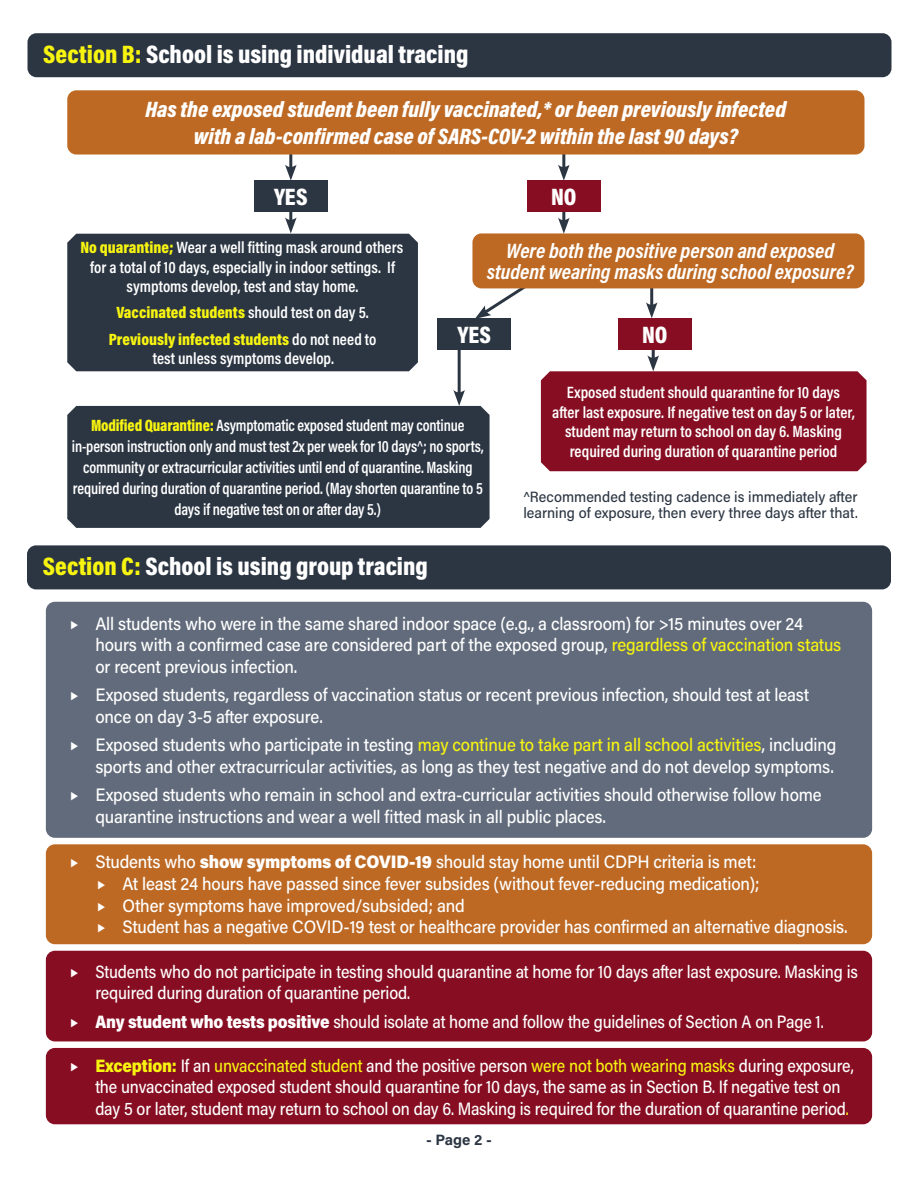
<style>
.page{position:relative;width:918px;height:1188px;background:#fff}
.page>*{position:absolute;margin:0;border:0;box-sizing:border-box;transform-origin:0 0}
.t1{font:900 25.5px "Acumin Pro Cond";color:#fff}
.t2{font:900 24px "Acumin Pro Cond";color:#fff}
.t3{font:italic 900 22.5px/27px "Acumin Pro Cond";color:#fff;text-align:center}
.t4{font:italic 700 21px/21px "Acumin Pro Cond";color:#fff;text-align:center}
.t5{font:500 18px/21.6px "Acumin Pro";letter-spacing:-.01em;color:#fff;scale:.93 1}
.t6{font:500 18px/21.6px "Acumin Pro Semi Cond";letter-spacing:-.01em;color:#fff;scale:.93 1}
.t7{font:600 16.5px/19.5px "Acumin Pro Cond";letter-spacing:-.005em;color:#fff;text-align:center}
.t8{font:600 16.5px/21px "Acumin Pro Cond";letter-spacing:-.005em;color:#fff;text-align:center;scale:.95 1}
.t9{font:900 16.5px "Acumin Pro Cond";color:#f7f410}
.t10{font:500 15px/16.5px "Acumin Pro Semi Cond";color:#2c3643}
.t11{font:700 15px "Acumin Pro";color:#2c3643}
.s1{color:#f7f410}
.s2{font-weight:900;color:#f7f410}
.s3{font-weight:600;color:#fff}
.s4{font-weight:900}
</style>
<div class="page">
<div style="left:27px;top:545px;width:864px;height:44px;background:#2c3643;border-radius:9px"></div>
<div style="left:46px;top:602px;width:826px;height:236px;background:#616b7b;border-radius:9px"></div>
<div style="left:46px;top:844px;width:826px;height:100px;background:#bd6924;border-radius:9px"></div>
<div style="left:46px;top:951px;width:826px;height:90px;background:#870e22;border-radius:9px"></div>
<div style="left:46px;top:1048px;width:826px;height:76px;background:#870e22;border-radius:9px"></div>
<div style="left:28px;top:33px;width:864px;height:44px;background:#2c3643;border-radius:9px"></div>
<hr style="left:652px;top:337px;width:3px;height:24px;background:#2c3643">
<hr style="left:458px;top:338px;width:3px;height:58px;background:#2c3643">
<svg style="left:453px;top:390px;width:12px;height:16px"></svg>
<svg style="left:475px;top:286px;width:69px;height:32px"></svg>
<div style="left:67px;top:406px;width:423px;height:122px;background:#2c3643"></div>
<svg style="left:541px;top:355px;width:326px;height:116px;background:#983041"></svg>
<hr style="left:650px;top:278px;width:3px;height:30px;background:#2c3643">
<svg style="left:646px;top:302px;width:12px;height:16px"></svg>
<div style="left:472px;top:233px;width:393px;height:55px;background:#bd6924;border-radius:9px"></div>
<div style="left:67px;top:234px;width:351px;height:137px;background:#2c3643"></div>
<hr style="left:289px;top:199px;width:3px;height:24px;background:#2c3643">
<svg style="left:285px;top:217px;width:12px;height:16px"></svg>
<div style="left:254px;top:181px;width:73px;height:31px;background:#2c3643"></div>
<div style="left:438px;top:318px;width:73px;height:32px;background:#2c3643"></div>
<hr style="left:562px;top:146px;width:3px;height:24px;background:#2c3643">
<svg style="left:558px;top:165px;width:12px;height:16px"></svg>
<hr style="left:562px;top:199px;width:3px;height:24px;background:#2c3643">
<svg style="left:558px;top:218px;width:12px;height:16px"></svg>
<hr style="left:289px;top:146px;width:3px;height:24px;background:#2c3643">
<svg style="left:285px;top:165px;width:12px;height:16px"></svg>
<div style="left:67px;top:90px;width:798px;height:65px;background:#bd6924;border-radius:9px"></div>
<div style="left:527px;top:181px;width:73px;height:31px;background:#870e22"></div>
<div style="left:618px;top:318px;width:73px;height:32px;background:#870e22"></div>
<p class="t1" style="left:43px;top:38px;width:427px"><span class="s1">Section B:</span> School is using individual tracing</p>
<p class="t3" style="left:146px;top:95px;width:642px">Has the exposed student been fully vaccinated,* or been previously infected with a lab-confirmed case of SARS-COV-2 within the last 90 days?</p>
<p class="t2" style="left:274px;top:181px;width:35px">YES</p>
<p class="t7" style="left:80px;top:237px;width:324px"><span class="s2">No quarantine;</span> Wear a well fitting mask around others for a total of 10 days, especially in indoor settings. If symptoms develop, test and stay home.</p>
<p class="t9" style="left:116px;top:302px;width:254px">Vaccinated students <span class="s3">should test on day 5.</span></p>
<p class="t7" style="left:109px;top:329px;width:269px"><span class="s2">Previously infected students</span> do not need to test unless symptoms develop.</p>
<p class="t2" style="left:551px;top:181px;width:27px">NO</p>
<p class="t4" style="left:487px;top:240px;width:368px">Were both the positive person and exposed student wearing masks during school exposure?</p>
<p class="t2" style="left:458px;top:319px;width:35px">YES</p>
<p class="t2" style="left:642px;top:319px;width:27px">NO</p>
<p class="t8" style="left:72px;top:414px;width:435px"><span class="s2">Modified Quarantine:</span> Asymptomatic exposed student may continue in-person instruction only and must test 2x per week for 10 days^; no sports, community or extracurricular activities until end of quarantine. Masking required during duration of quarantine period. (May shorten quarantine to 5 days if negative test on or after day 5.)</p>
<p class="t7" style="left:552px;top:382px;width:304px">Exposed student should quarantine for 10 days after last exposure. If negative test on day 5 or later, student may return to school on day 6. Masking required during duration of quarantine period</p>
<p class="t10" style="left:523px;top:488px;width:336px">^Recommended testing cadence is immediately after learning of exposure, then every three days after that.</p>
<p class="t1" style="left:43px;top:550px;width:387px"><span class="s1">Section C:</span> School is using group tracing</p>
<p class="t5" style="left:95px;top:612px;width:804px">All students who were in the same shared indoor space (e.g., a classroom) for &gt;15 minutes over 24 hours with a confirmed case are considered part of the exposed group, <span class="s1">regardless of vaccination status </span>or recent previous infection.</p>
<p class="t5" style="left:95px;top:684px;width:769px">Exposed students, regardless of vaccination status or recent previous infection, should test at least once on day 3-5 after exposure.</p>
<p class="t5" style="left:95px;top:734px;width:798px">Exposed students who participate in testing <span class="s1">may continue to take part in all school activities</span>, including sports and other extracurricular activities, as long as they test negative and do not develop symptoms.</p>
<p class="t5" style="left:95px;top:783px;width:783px">Exposed students who remain in school and extra-curricular activities should otherwise follow home quarantine instructions and wear a well fitted mask in all public places.</p>
<p class="t5" style="left:95px;top:851px;width:712px">Students who <span class="s4">show symptoms of COVID-19</span> should stay home until CDPH criteria is met:</p>
<p class="t5" style="left:122px;top:872px;width:687px">At least 24 hours have passed since fever subsides (without fever-reducing medication);</p>
<p class="t5" style="left:122px;top:894px;width:370px">Other symptoms have improved/subsided; and</p>
<p class="t5" style="left:122px;top:915px;width:782px">Student has a negative COVID-19 test or healthcare provider has confirmed an alternative diagnosis.</p>
<p class="t6" style="left:95px;top:960px;width:822px">Students who do not participate in testing should quarantine at home for 10 days after last exposure. Masking is required during duration of quarantine period.</p>
<p class="t6" style="left:95px;top:1010px;width:785px"><span class="s4">Any student who tests positive</span> should isolate at home and follow the guidelines of Section A on Page 1.</p>
<p class="t6" style="left:95px;top:1054px;width:817px"><span class="s2">Exception:</span> If an <span class="s1">unvaccinated student</span> and the positive person <span class="s1">were not both wearing masks</span> during exposure, the unvaccinated exposed student should quarantine for 10 days, the same as in Section B. If negative test on day 5 or later, student may return to school on day 6. Masking is required for the duration of quarantine period<span class="s1">.</span></p>
<p class="t11" style="left:426px;top:1129px;width:67px">- Page 2 -</p>
</div>
